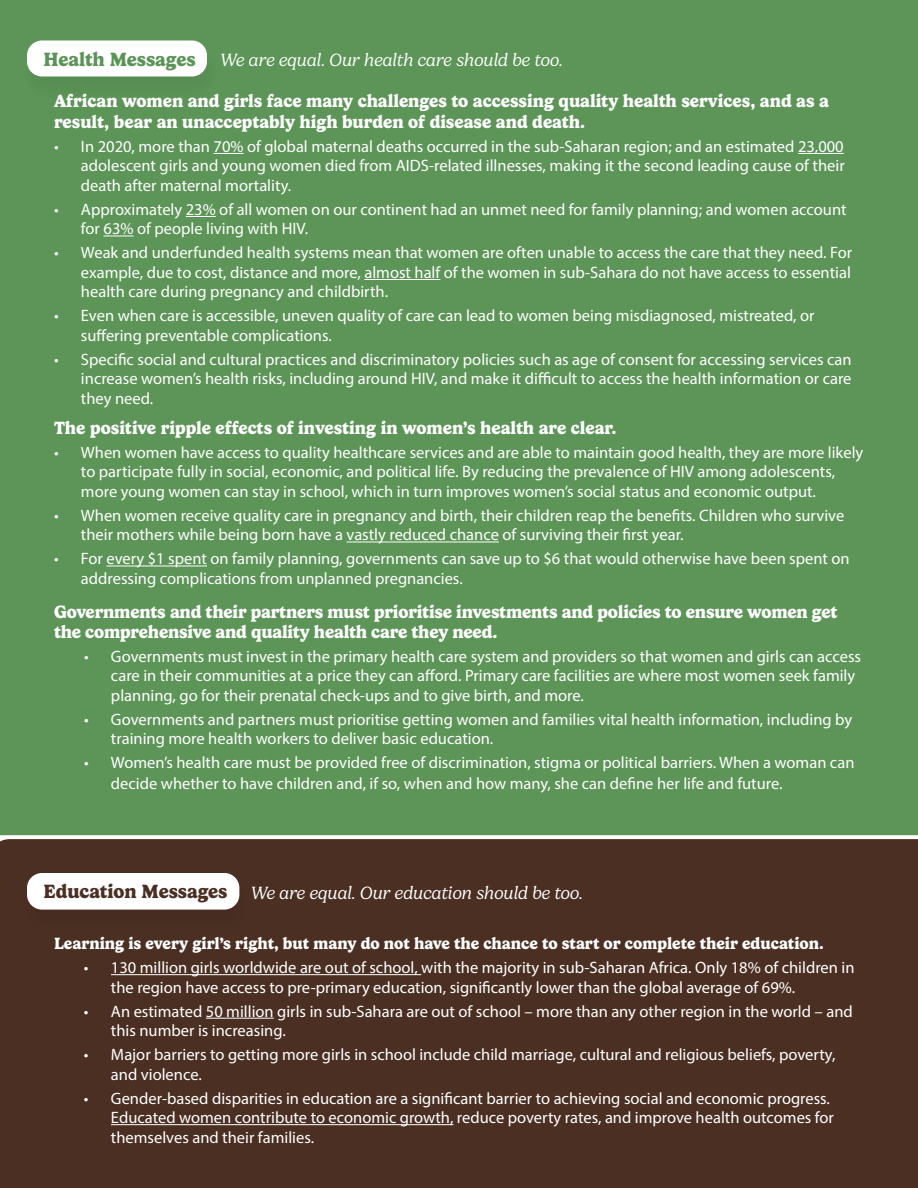
<style>
.page{position:relative;width:918px;height:1188px;background:#fff}
.page>*{position:absolute;margin:0;border:0;box-sizing:border-box;transform-origin:0 0}
.t1{font:700 19.5px "Gelica";color:#4c2f23}
.t2{font:700 19.5px "Gelica";letter-spacing:-.005em;color:#5a9557}
.t3{font:700 18px/21px "Gelica";letter-spacing:-.005em;color:#fff}
.t4{font:italic 300 18px "Gelica";color:#fff}
.t5{font:16.5px/19.5px "Myriad Pro";color:#fff}
.t6{font:700 16.5px "Gelica";color:#fff}
</style>
<div class="page">
<div style="left:0;top:0;width:918px;height:835px;background:#5c9557"></div>
<div style="left:22px;top:47px;width:197px;height:52px;background:#599054"></div>
<div style="left:27px;top:40px;width:180px;height:36px;background:#fff;border-radius:15px"></div>
<hr style="left:214px;top:153px;width:30px;height:1px;background:#fff">
<hr style="left:798px;top:153px;width:46px;height:1px;background:#fff">
<hr style="left:186px;top:216px;width:30px;height:1px;background:#fff">
<hr style="left:104px;top:236px;width:30px;height:1px;background:#fff">
<hr style="left:364px;top:279px;width:76px;height:1px;background:#fff">
<hr style="left:347px;top:542px;width:152px;height:1px;background:#fff">
<hr style="left:106px;top:566px;width:101px;height:1px;background:#fff">
<div style="left:0;top:839px;width:918px;height:349px;background:#4b2f23"></div>
<div style="left:22px;top:879px;width:229px;height:53px;background:#482d21"></div>
<div style="left:27px;top:873px;width:212px;height:37px;background:#fff;border-radius:15px"></div>
<hr style="left:111px;top:974px;width:310px;height:1px;background:#fff">
<hr style="left:206px;top:1018px;width:68px;height:1px;background:#fff">
<hr style="left:111px;top:1124px;width:342px;height:1px;background:#fff">
<p class="t2" style="left:44px;top:48px;width:154px">Health Messages</p>
<p class="t3" style="left:54px;top:90px;width:777px">African women and girls face many challenges to accessing quality health services, and as a result, bear an unacceptably high burden of disease and death.</p>
<p class="t5" style="left:81px;top:136px;width:765px;text-align:justify;text-indent:-27px">• In 2020, more than 70% of global maternal deaths occurred in the sub-Saharan region; and an estimated 23,000 adolescent girls and young women died from AIDS-related illnesses, making it the second leading cause of their death after maternal mortality.</p>
<p class="t5" style="left:81px;top:199px;width:767px;text-indent:-27px">• Approximately 23% of all women on our continent had an unmet need for family planning; and women account for 63% of people living with HIV.</p>
<p class="t5" style="left:81px;top:243px;width:773px;text-align:justify;text-indent:-27px">• Weak and underfunded health systems mean that women are often unable to access the care that they need. For example, due to cost, distance and more, almost half of the women in sub-Sahara do not have access to essential health care during pregnancy and childbirth.</p>
<p class="t5" style="left:81px;top:306px;width:735px;text-indent:-27px">• Even when care is accessible, uneven quality of care can lead to women being misdiagnosed, mistreated, or suffering preventable complications.</p>
<p class="t5" style="left:81px;top:349px;width:772px;text-align:justify;text-indent:-27px">• Specific social and cultural practices and discriminatory policies such as age of consent for accessing services can increase women’s health risks, including around HIV, and make it difficult to access the health information or care they need.</p>
<p class="t3" style="left:54px;top:417px;width:564px">The positive ripple effects of investing in women’s health are clear.</p>
<p class="t5" style="left:81px;top:442px;width:784px;text-indent:-27px">• When women have access to quality healthcare services and are able to maintain good health, they are more likely to participate fully in social, economic, and political life. By reducing the prevalence of HIV among adolescents, more young women can stay in school, which in turn improves women’s social status and economic output.</p>
<p class="t5" style="left:81px;top:505px;width:765px;text-indent:-27px">• When women receive quality care in pregnancy and birth, their children reap the benefits. Children who survive their mothers while being born have a vastly reduced chance of surviving their first year.</p>
<p class="t5" style="left:81px;top:549px;width:770px;text-indent:-27px">• For every $1 spent on family planning, governments can save up to $6 that would otherwise have been spent on addressing complications from unplanned pregnancies.</p>
<p class="t3" style="left:54px;top:602px;width:785px;line-height:19.5px">Governments and their partners must prioritise investments and policies to ensure women get the comprehensive and quality health care they need.</p>
<p class="t5" style="left:111px;top:646px;width:752px;text-indent:-27px">• Governments must invest in the primary health care system and providers so that women and girls can access care in their communities at a price they can afford. Primary care facilities are where most women seek family planning, go for their prenatal check-ups and to give birth, and more.</p>
<p class="t5" style="left:111px;top:709px;width:743px;text-indent:-27px">• Governments and partners must prioritise getting women and families vital health information, including by training more health workers to deliver basic education.</p>
<p class="t5" style="left:111px;top:752px;width:745px;line-height:21px;text-indent:-27px">• Women’s health care must be provided free of discrimination, stigma or political barriers. When a woman can decide whether to have children and, if so, when and how many, she can define her life and future.</p>
<p class="t4" style="left:220px;top:50px;width:344px">We are equal. Our health care should be too.</p>
<p class="t1" style="left:44px;top:880px;width:186px">Education Messages</p>
<p class="t6" style="left:54px;top:934px;width:771px">Learning is every girl’s right, but many do not have the chance to start or complete their education.</p>
<p class="t5" style="left:111px;top:957px;width:745px;text-indent:-27px">• 130 million girls worldwide are out of school, with the majority in sub-Saharan Africa. Only 18% of children in the region have access to pre-primary education, significantly lower than the global average of 69%.</p>
<p class="t5" style="left:111px;top:1001px;width:743px;text-indent:-27px">• An estimated 50 million girls in sub-Sahara are out of school – more than any other region in the world – and this number is increasing.</p>
<p class="t5" style="left:111px;top:1045px;width:726px;text-indent:-27px">• Major barriers to getting more girls in school include child marriage, cultural and religious beliefs, poverty, and violence.</p>
<p class="t5" style="left:111px;top:1088px;width:725px;text-indent:-27px">• Gender-based disparities in education are a significant barrier to achieving social and economic progress.<br>Educated women contribute to economic growth, reduce poverty rates, and improve health outcomes for themselves and their families.</p>
<p class="t4" style="left:250px;top:883px;width:334px">We are equal. Our education should be too.</p>
</div>
